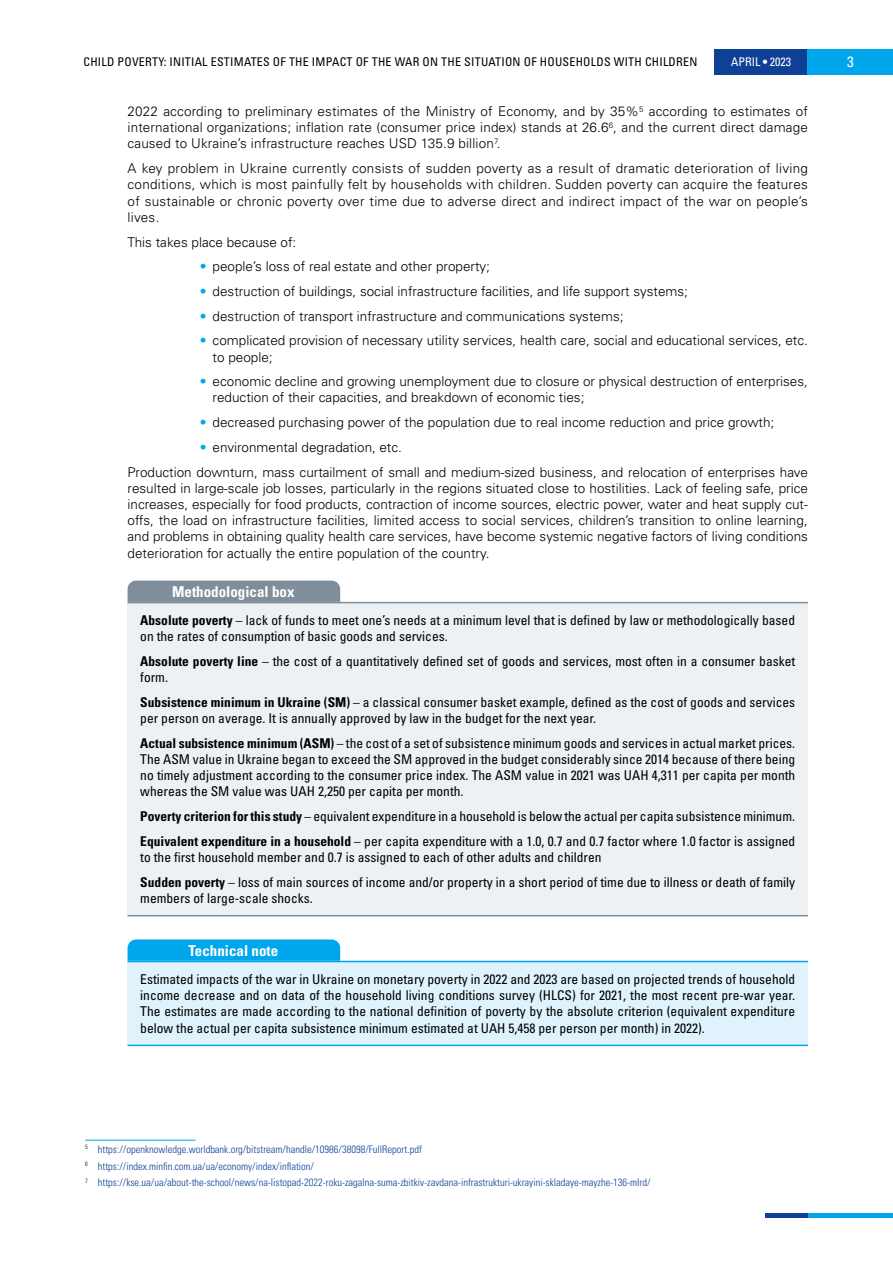
<style>
.page{position:relative;width:893px;height:1263px;background:#fff}
.page>*{position:absolute;margin:0;border:0;box-sizing:border-box;transform-origin:0 0}
.t1{font:15px "Univers LTCYR 67 Bold Cond";color:#fff}
.t2{font:condensed 15px "Univers LTCYR 57";color:#fff}
.Tech{font:condensed 13.5px/16.2px "Univers LTCYR 57";color:#000}
.Main-0{font:300 13.5px/16.2px "Univers LTCYR 45";letter-spacing:.01em;color:#000;text-align:justify}
.Bullet-0{font:300 13.5px/16.2px "Univers LTCYR 45";color:#000}
.t3{font:condensed 12px "Univers LTCYR 57";letter-spacing:.02em;color:#000}
.t4{font:condensed 12px "Univers LTCYR 57";color:#fff}
.Snoska{font:10.5px "Univers LTCYR 47 Light Cond";color:#0e4096}
.s1{color:#00a6eb}
.s2{font-family:"Univers LTCYR 67 Bold Cond";font-stretch:normal}
</style>
<div class="page">
<div style="left:128px;top:603px;width:680px;height:313px;background:#edf1f3"></div>
<hr style="left:128px;top:602px;width:680px;height:1px;background:#7f8e9a">
<hr style="left:128px;top:915px;width:680px;height:1px;background:#7f8e9a">
<div style="left:128px;top:581px;width:212px;height:21px;background:#7f8e9a"></div>
<div style="left:128px;top:961px;width:680px;height:84px;background:#e0f3fc"></div>
<hr style="left:128px;top:961px;width:680px;height:1px;background:#00a6eb">
<hr style="left:128px;top:1044px;width:680px;height:2px;background:#00a6eb">
<svg style="left:128px;top:939px;width:212px;height:22px;background:#09a9eb"></svg>
<hr style="left:85px;top:1140px;width:111px;height:1px;background:#00a6eb">
<hr style="left:808px;top:1213px;width:85px;height:4px;background:#00a6eb">
<div style="left:714px;top:49px;width:94px;height:26px;background:#0e4096"></div>
<hr style="left:765px;top:1213px;width:43px;height:4px;background:#0e4096">
<div style="left:808px;top:49px;width:85px;height:26px;background:#00a6eb"></div>
<p class="t3" style="left:83px;top:54px;width:615px">CHILD POVERTY: INITIAL ESTIMATES OF THE IMPACT OF THE WAR ON THE SITUATION OF HOUSEHOLDS WITH CHILDREN</p>
<p class="t4" style="left:731px;top:54px;width:61px">APRIL • 2023</p>
<p class="t2" style="left:847px;top:53px;width:8px">3</p>
<p class="Main-0" style="left:128px;top:103px;width:682px">2022 according to preliminary estimates of the Ministry of Economy, and by 35%<sup>5</sup> according to estimates of international organizations; inflation rate (consumer price index) stands at 26.6<sup>6</sup>, and the current direct damage caused to Ukraine’s infrastructure reaches USD 135.9 billion<sup>7</sup>.</p>
<p class="Main-0" style="left:128px;top:160px;width:682px">A key problem in Ukraine currently consists of sudden poverty as a result of dramatic deterioration of living conditions, which is most painfully felt by households with children. Sudden poverty can acquire the features of sustainable or chronic poverty over time due to adverse direct and indirect impact of the war on people’s lives.</p>
<p class="Main-0" style="left:128px;top:233px;width:170px">This takes place because of:</p>
<p class="Bullet-0" style="left:200px;top:258px;width:292px"><span class="s1">•</span> people’s loss of real estate and other property;</p>
<p class="Bullet-0" style="left:200px;top:283px;width:490px"><span class="s1">•</span> destruction of buildings, social infrastructure facilities, and life support systems;</p>
<p class="Bullet-0" style="left:200px;top:307px;width:425px"><span class="s1">•</span> destruction of transport infrastructure and communications systems;</p>
<p class="Bullet-0" style="left:213px;top:332px;width:597px;text-indent:-13px"><span class="s1">•</span> complicated provision of necessary utility services, health care, social and educational services, etc. to people;</p>
<p class="Bullet-0" style="left:213px;top:373px;width:597px;text-indent:-13px"><span class="s1">•</span> economic decline and growing unemployment due to closure or physical destruction of enterprises, reduction of their capacities, and breakdown of economic ties;</p>
<p class="Bullet-0" style="left:200px;top:414px;width:576px"><span class="s1">•</span> decreased purchasing power of the population due to real income reduction and price growth;</p>
<p class="Bullet-0" style="left:200px;top:439px;width:204px"><span class="s1">•</span> environmental degradation, etc.</p>
<p class="Main-0" style="left:128px;top:463px;width:682px">Production downturn, mass curtailment of small and medium-sized business, and relocation of enterprises have resulted in large-scale job losses, particularly in the regions situated close to hostilities. Lack of feeling safe, price increases, especially for food products, contraction of income sources, electric power, water and heat supply cut&shy;offs, the load on infrastructure facilities, limited access to social services, children’s transition to online learning, and problems in obtaining quality health care services, have become systemic negative factors of living conditions deterioration for actually the entire population of the country.</p>
<p class="t1" style="left:172px;top:582px;width:124px">Methodological box</p>
<p class="Tech" style="left:140px;top:612px;width:656px"><span class="s2">Absolute poverty</span> – lack of funds to meet one’s needs at a minimum level that is defined by law or methodologically based on the rates of consumption of basic goods and services.</p>
<p class="Tech" style="left:140px;top:653px;width:656px"><span class="s2">Absolute poverty line</span> – the cost of a quantitatively defined set of goods and services, most often in a consumer basket form.</p>
<p class="Tech" style="left:140px;top:694px;width:656px"><span class="s2">Subsistence minimum in Ukraine (SM)</span> – a classical consumer basket example, defined as the cost of goods and services per person on average. It is annually approved by law in the budget for the next year.</p>
<p class="Tech" style="left:140px;top:734px;width:656px"><span class="s2">Actual subsistence minimum (ASM)</span> – the cost of a set of subsistence minimum goods and services in actual market prices.<br>The ASM value in Ukraine began to exceed the SM approved in the budget considerably since 2014 because of there being no timely adjustment according to the consumer price index. The ASM value in 2021 was UAH 4,311 per capita per month whereas the SM value was UAH 2,250 per capita per month.</p>
<p class="Tech" style="left:140px;top:808px;width:655px"><span class="s2">Poverty criterion for this study</span> – equivalent expenditure in a household is below the actual per capita subsistence minimum.</p>
<p class="Tech" style="left:140px;top:832px;width:656px"><span class="s2">Equivalent expenditure in a household</span> – per capita expenditure with a 1.0, 0.7 and 0.7 factor where 1.0 factor is assigned to the first household member and 0.7 is assigned to each of other adults and children</p>
<p class="Tech" style="left:140px;top:873px;width:656px"><span class="s2">Sudden poverty</span> – loss of main sources of income and/or property in a short period of time due to illness or death of family members of large-scale shocks.</p>
<p class="t1" style="left:188px;top:941px;width:91px">Technical note</p>
<p class="Tech" style="left:140px;top:971px;width:656px">Estimated impacts of the war in Ukraine on monetary poverty in 2022 and 2023 are based on projected trends of household income decrease and on data of the household living conditions survey (HLCS) for 2021, the most recent pre-war year.<br>The estimates are made according to the national definition of poverty by the absolute criterion (equivalent expenditure below the actual per capita subsistence minimum estimated at UAH 5,458 per person per month) in 2022).</p>
<p class="Snoska" style="left:85px;top:1142px;width:338px"><sup>5</sup> https://openknowledge.worldbank.org/bitstream/handle/10986/38098/FullReport.pdf</p>
<p class="Snoska" style="left:85px;top:1159px;width:231px"><sup>6</sup> https://index.minfin.com.ua/ua/economy/index/inflation/</p>
<p class="Snoska" style="left:85px;top:1175px;width:567px"><sup>7</sup> https://kse.ua/ua/about-the-school/news/na-listopad-2022-roku-zagalna-suma-zbitkiv-zavdana-infrastrukturi-ukrayini-skladaye-mayzhe-136-mlrd/</p>
</div>
